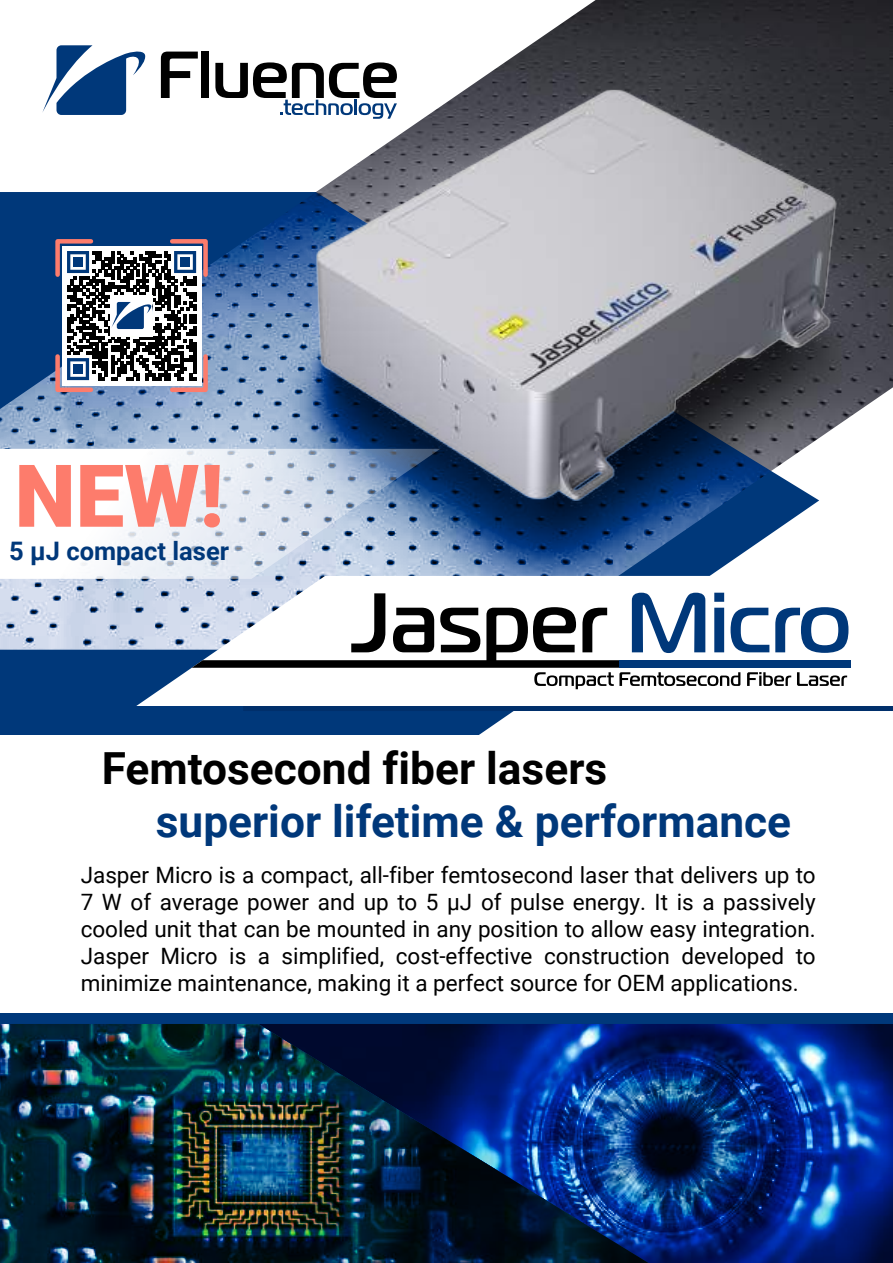
<style>
.page{position:relative;width:893px;height:1263px;background:#fff}
.page>*{position:absolute;margin:0;border:0;box-sizing:border-box;transform-origin:0 0}
.t1{font:900 86.85px "Roboto";color:#fd7c6c}
.t2{font:700 44.25px "Roboto";color:#00387a}
.t3{font:700 44.25px "Roboto";color:#000}
.t4{font:700 25.5px "Roboto";color:#00387a}
.t5{font:22.5px/27px "Roboto";color:#000;text-align:justify}
</style>
<div class="page">
<img style="left:42px;top:0;width:851px;height:393px">
<svg style="left:0;top:192px;width:775px;height:543px;fill:#00387a"></svg>
<div style="left:243px;top:703px;width:650px;height:8px;background:#002f6b"></div>
<svg style="left:136px;top:576px;width:757px;height:130px"></svg>
<div style="left:620px;top:660px;width:231px;height:8px;background:#00387a"></div>
<svg style="left:192px;top:593px;width:656px;height:96px"></svg>
<svg style="left:0;top:449px;width:440px;height:130px"></svg>
<img style="left:0;top:1013px;width:893px;height:250px">
<svg style="left:53px;top:237px;width:157px;height:157px"></svg>
<img style="left:259px;top:42px;width:626px;height:489px">
<h1 class="t1" style="left:15px;top:435px;width:211px">NEW!</h1>
<p class="t4" style="left:9px;top:533px;width:221px">5 μJ compact laser</p>
<h2 class="t3" style="left:102px;top:737px;width:507px">Femtosecond fiber lasers</h2>
<h2 class="t2" style="left:156px;top:790px;width:637px">superior lifetime &amp; performance</h2>
<p class="t5" style="left:81px;top:860px;width:737px">Jasper Micro is a compact, all-fiber femtosecond laser that delivers up to 7 W of average power and up to 5 μJ of pulse energy. It is a passively cooled unit that can be mounted in any position to allow easy integration.<br>Jasper Micro is a simplified, cost-effective construction developed to minimize maintenance, making it a perfect source for OEM applications.</p>
</div>
